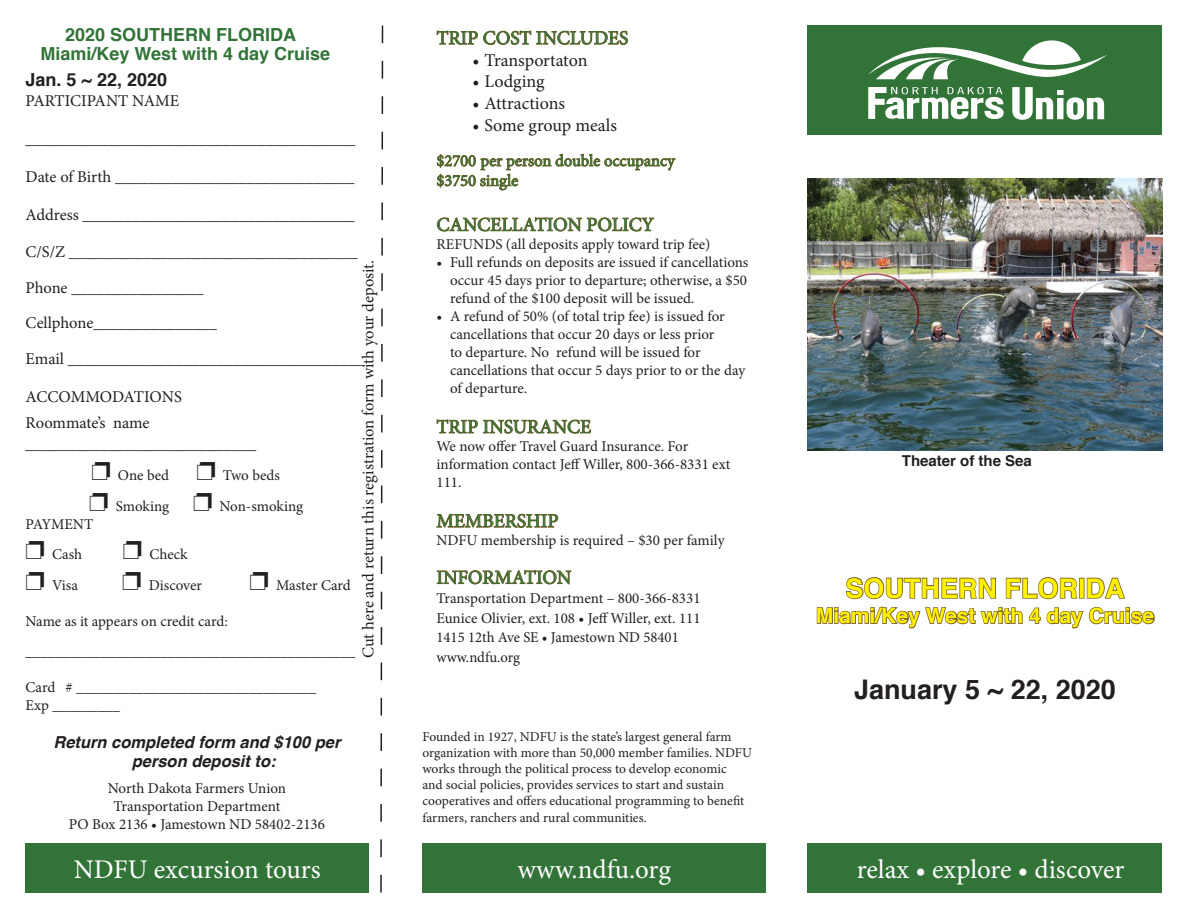
<style>
.page{position:relative;width:1188px;height:918px;background:#fff}
.page>*{position:absolute;margin:0;border:0;box-sizing:border-box;transform-origin:0 0}
.t1{font:27px "Minion Pro";color:#fff}
.t2{font:700 27px "Helvetica";color:#231f20}
.t3{font:700 27px "Helvetica";color:#fff101}
.t4{font:700 21px "Helvetica";color:#fff101}
.t5{font:19.5px "Minion Pro";color:#327338}
.t6{font:18px "Minion Pro";letter-spacing:-.005em;color:#231f20}
.t7{font:700 18px/19.5px "Helvetica";color:#327338;text-align:center}
.t8{font:700 18px "Helvetica";color:#231f20}
.t9{font:16.5px/36px "Minion Pro";letter-spacing:-.005em;color:#231f20}
.t10{font:italic 700 16.5px/19.8px "Helvetica";color:#231f20}
.t11{font:16.5px/19.8px "Minion Pro";color:#327338}
.t12{font:15px/18px "Minion Pro";color:#231f20}
.t13{font:700 15px "Helvetica";color:#231f20}
.t14{font:13.5px/16.2px "Minion Pro";color:#231f20}
</style>
<div class="page">
<div style="left:807px;top:26px;width:355px;height:109px;background:#327338"></div>
<div style="left:807px;top:843px;width:355px;height:49px;background:#327338"></div>
<svg style="left:816px;top:577px;width:339px;height:52px"></svg>
<svg style="left:1012px;top:87px;width:92px;height:33px"></svg>
<svg style="left:868px;top:40px;width:239px;height:39px"></svg>
<svg style="left:868px;top:87px;width:136px;height:32px"></svg>
<svg style="left:436px;top:30px;width:192px;height:15px"></svg>
<svg style="left:436px;top:153px;width:240px;height:38px"></svg>
<svg style="left:437px;top:217px;width:218px;height:15px"></svg>
<svg style="left:436px;top:419px;width:156px;height:15px"></svg>
<svg style="left:436px;top:513px;width:136px;height:72px"></svg>
<svg style="left:380px;top:25px;width:4px;height:868px"></svg>
<div style="left:423px;top:843px;width:343px;height:49px;background:#327338"></div>
<div style="left:26px;top:843px;width:343px;height:49px;background:#327338"></div>
<img style="left:807px;top:178px;width:355px;height:273px">
<p class="t7" style="left:41px;top:25px;width:291px">2020 SOUTHERN FLORIDA<br>Miami/Key West with 4 day Cruise</p>
<p class="t8" style="left:25px;top:65px;width:143px">Jan. 5 ~ 22, 2020</p>
<p class="t9" style="left:26px;top:83px;width:155px">PARTICIPANT NAME</p>
<p class="t9" style="left:26px;top:121px;width:331px">________________________________________</p>
<p class="t9" style="left:26px;top:159px;width:330px">Date of Birth _____________________________</p>
<p class="t9" style="left:26px;top:196px;width:331px">Address _________________________________</p>
<p class="t9" style="left:26px;top:234px;width:334px">C/S/Z ___________________________________<br>Phone ________________</p>
<p class="t9" style="left:26px;top:305px;width:193px">Cellphone_______________</p>
<p class="t9" style="left:26px;top:341px;width:341px">Email ____________________________________</p>
<p class="t9" style="left:26px;top:384px;width:158px;line-height:25.8px">ACCOMMODATIONS<br>Roommate’s name</p>
<p class="t9" style="left:26px;top:426px;width:232px">____________________________</p>
<p class="t12" style="left:118px;top:466px;width:53px">One bed</p>
<p class="t12" style="left:223px;top:466px;width:58px">Two beds</p>
<p class="t12" style="left:116px;top:497px;width:55px">Smoking</p>
<p class="t12" style="left:220px;top:497px;width:85px">Non-smoking</p>
<p class="t12" style="left:52px;top:509px;width:43px;line-height:30.6px;text-indent:-27px">PAYMENT<br>Cash</p>
<p class="t9" style="left:350px;top:658px;width:400px;rotate:-90deg">Cut here and return this registration form with your deposit.</p>
<p class="t12" style="left:150px;top:545px;width:40px">Check</p>
<p class="t12" style="left:52px;top:576px;width:27px">Visa</p>
<p class="t12" style="left:149px;top:576px;width:55px">Discover</p>
<p class="t12" style="left:276px;top:576px;width:76px">Master Card</p>
<p class="t12" style="left:25px;top:606px;width:331px;line-height:30px">Name as it appears on credit card: ____________________________________________</p>
<p class="t12" style="left:25px;top:678px;width:292px">Card # ________________________________<br>Exp _________</p>
<p class="t10" style="left:132px;top:732px;width:210px;text-indent:-78px">Return completed form and $100 per person deposit to:</p>
<p class="t12" style="left:69px;top:779px;width:258px;text-align:center">North Dakota Farmers Union<br>Transportation Department<br>PO Box 2136 • Jamestown ND 58402-2136</p>
<h3 class="t5" style="left:436px;top:25px;width:193px">TRIP COST INCLUDES</h3>
<p class="t6" style="left:472px;top:48px;width:117px">• Transportaton</p>
<p class="t6" style="left:472px;top:70px;width:74px">• Lodging</p>
<p class="t6" style="left:472px;top:91px;width:94px">• Attractions</p>
<p class="t6" style="left:472px;top:113px;width:146px">• Some group meals</p>
<p class="t11" style="left:436px;top:151px;width:240px">$2700 per person double occupancy $3750 single</p>
<h3 class="t5" style="left:436px;top:211px;width:219px">CANCELLATION POLICY</h3>
<p class="t12" style="left:436px;top:235px;width:275px">REFUNDS (all deposits apply toward trip fee)</p>
<p class="t12" style="left:450px;top:253px;width:300px;text-align:justify;text-indent:-14px">• Full refunds on deposits are issued if cancellations occur 45 days prior to departure; otherwise, a $50 refund of the $100 deposit will be issued.</p>
<p class="t12" style="left:450px;top:307px;width:297px;text-indent:-14px">• A refund of 50% (of total trip fee) is issued for cancellations that occur 20 days or less prior<br>to departure. No refund will be issued for cancellations that occur 5 days prior to or the day of departure.</p>
<h3 class="t5" style="left:436px;top:414px;width:156px">TRIP INSURANCE</h3>
<p class="t12" style="left:436px;top:437px;width:295px">We now offer Travel Guard Insurance. For information contact Jeff Willer, 800-366-8331 ext<br>111.</p>
<h3 class="t5" style="left:436px;top:508px;width:123px">MEMBERSHIP</h3>
<p class="t12" style="left:436px;top:531px;width:290px">NDFU membership is required – $30 per family</p>
<h3 class="t5" style="left:436px;top:564px;width:136px">INFORMATION</h3>
<p class="t12" style="left:436px;top:589px;width:266px;line-height:19.5px">Transportation Department – 800-366-8331<br>Eunice Olivier, ext. 108 • Jeff Willer, ext. 111<br>1415 12th Ave SE • Jamestown ND 58401 www.ndfu.org</p>
<p class="t14" style="left:423px;top:728px;width:331px">Founded in 1927, NDFU is the state’s largest general farm organization with more than 50,000 member families. NDFU works through the political process to develop economic<br>and social policies, provides services to start and sustain cooperatives and offers educational programming to benefit farmers, ranchers and rural communities.</p>
<p class="t13" style="left:902px;top:449px;width:132px">Theater of the Sea</p>
<h1 class="t3" style="left:846px;top:567px;width:280px">SOUTHERN FLORIDA</h1>
<h2 class="t4" style="left:816px;top:599px;width:340px">Miami/Key West with 4 day Cruise</h2>
<h1 class="t2" style="left:854px;top:667px;width:263px">January 5 ~ 22, 2020</h1>
<h1 class="t1" style="left:74px;top:851px;width:248px">NDFU excursion tours</h1>
<h1 class="t1" style="left:517px;top:851px;width:155px">www.ndfu.org</h1>
<h1 class="t1" style="left:857px;top:851px;width:269px">relax • explore • discover</h1>
</div>
